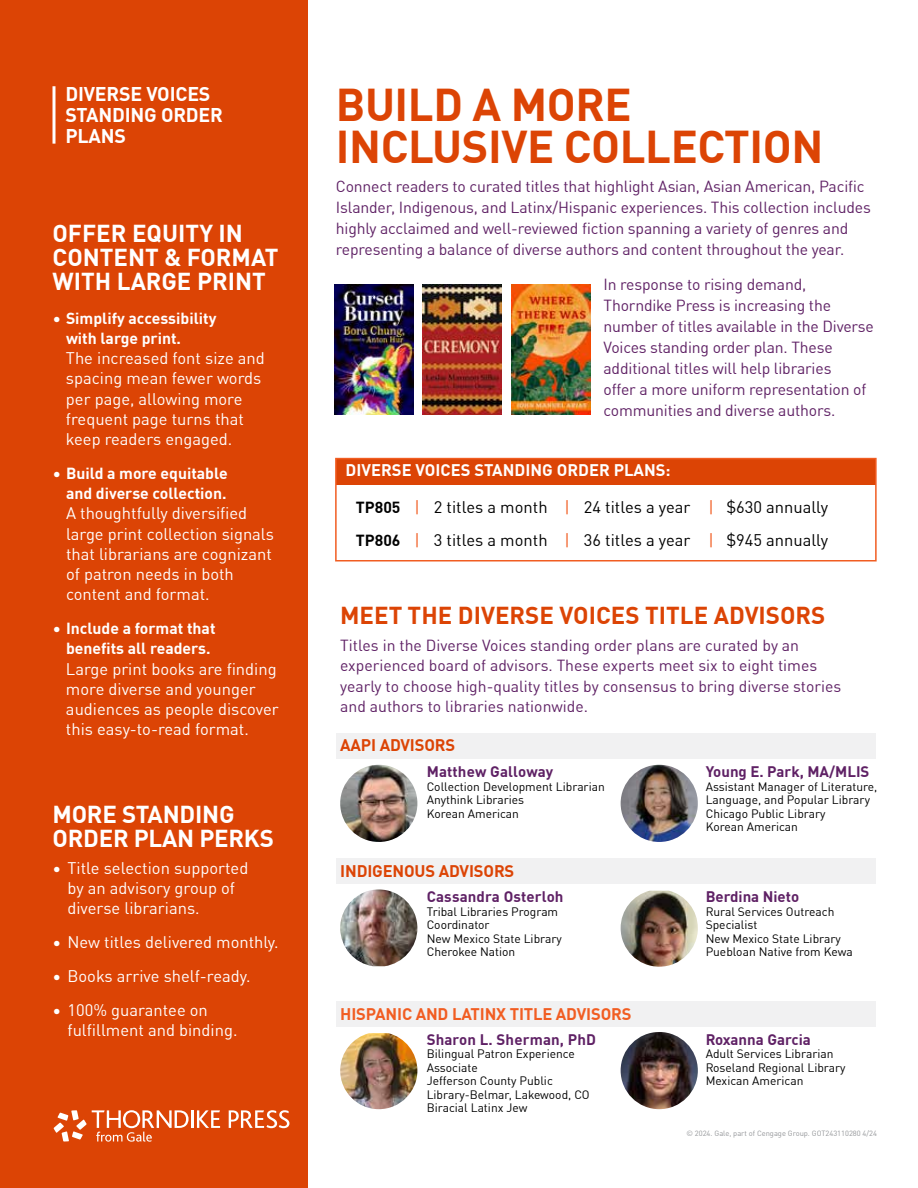
<style>
.page{position:relative;width:918px;height:1188px;background:#fff}
.page>*{position:absolute;margin:0;border:0;box-sizing:border-box;transform-origin:0 0}
.t1{font:700 45px/42px "DIN Offc";letter-spacing:-.01em;color:#dc4405}
.t2{font:700 24px/24px "DIN Offc";color:#fff}
.t3{font:700 24px "DIN Offc";color:#dc4405}
.t4{font:700 19.5px/21px "DIN Offc";letter-spacing:-.01em;color:#fff}
.t5{font:16.5px/20.2px "DIN Offc";color:#fff}
.t6{font:16.5px/33.8px "DIN Offc";color:#000}
.t7{font:700 16.5px "DIN Offc";color:#fff}
.t8{font:700 16.5px "DIN Offc";letter-spacing:-.01em;color:#dc4405}
.t9{font:700 16.5px "DIN Offc";letter-spacing:-.01em;color:#f15d22}
.t10{font:15.75px/21px "DIN Offc";letter-spacing:-.01em;color:#5f2165}
.t11{font:700 15.75px/20.2px "DIN Offc";color:#fff}
.t12{font:700 15px "DIN Offc";letter-spacing:.005em;color:#5f2165}
.t13{font:12px/13.5px "DIN Offc";color:#000}
.t14{font:7.5px "DIN Offc";color:#939598}
.s1{font-weight:400;font-size:16.5px}
.s2{font-weight:700;font-size:15.75px}
.s3{color:#f15d22}
</style>
<div class="page">
<div style="left:336px;top:733px;width:540px;height:26px;background:#f1f1f2"></div>
<div style="left:336px;top:858px;width:540px;height:26px;background:#f1f1f2"></div>
<div style="left:336px;top:1001px;width:540px;height:26px;background:#f1f1f2"></div>
<div style="left:0;top:0;width:308px;height:1188px;background:#dc4405"></div>
<div style="left:336px;top:459px;width:540px;height:25px;background:#dc4405"></div>
<img style="left:334px;top:285px;width:79px;height:130px">
<img style="left:423px;top:285px;width:79px;height:130px">
<img style="left:511px;top:285px;width:79px;height:130px">
<img style="left:340px;top:765px;width:77px;height:77px;border-radius:39px">
<img style="left:340px;top:889px;width:77px;height:77px">
<img style="left:340px;top:1033px;width:77px;height:76px">
<img style="left:621px;top:765px;width:77px;height:77px;border-radius:39px">
<img style="left:621px;top:891px;width:77px;height:76px">
<img style="left:621px;top:1032px;width:77px;height:77px;border-radius:39px">
<svg style="left:52px;top:86px;width:4px;height:58px"></svg>
<svg style="left:54px;top:1110px;width:166px;height:32px"></svg>
<svg style="left:229px;top:1110px;width:60px;height:18px"></svg>
<div style="left:335px;top:458px;width:542px;height:104px;border:2px solid #f15d22"></div>
<p class="t4" style="left:65px;top:83px;width:159px">DIVERSE VOICES<br>STANDING ORDER<br>PLANS</p>
<h2 class="t2" style="left:52px;top:221px;width:227px">OFFER EQUITY IN<br>CONTENT &amp; FORMAT<br>WITH LARGE PRINT</h2>
<p class="t11" style="left:66px;top:308px;width:152px;text-indent:-14px"><span class="s1">•</span> Simplify accessibility with large print.</p>
<p class="t5" style="left:66px;top:348px;width:200px">The increased font size and spacing mean fewer words per page, allowing more frequent page turns that keep readers engaged.</p>
<p class="t11" style="left:52px;top:463px;width:177px;text-align:right"><span class="s1">•</span> Build a more equitable and diverse collection.</p>
<p class="t5" style="left:66px;top:503px;width:210px">A thoughtfully diversified large print collection signals that librarians are cognizant of patron needs in both content and format.</p>
<p class="t11" style="left:53px;top:618px;width:165px;text-align:center"><span class="s1">•</span> Include a format that benefits all readers.</p>
<p class="t5" style="left:66px;top:659px;width:214px">Large print books are finding more diverse and younger audiences as people discover this easy-to-read format.</p>
<h2 class="t2" style="left:52px;top:802px;width:223px">MORE STANDING<br>ORDER PLAN PERKS</h2>
<p class="t5" style="left:67px;top:858px;width:182px;text-indent:-15px">• Title selection supported by an advisory group of diverse librarians.</p>
<p class="t5" style="left:52px;top:932px;width:228px">• New titles delivered monthly.</p>
<p class="t5" style="left:52px;top:966px;width:200px">• Books arrive shelf-ready.</p>
<p class="t5" style="left:67px;top:1000px;width:171px;text-indent:-15px">• 100% guarantee on fulfillment and binding.</p>
<h1 class="t1" style="left:336px;top:84px;width:489px">BUILD A MORE<br>INCLUSIVE COLLECTION</h1>
<p class="t10" style="left:336px;top:176px;width:536px">Connect readers to curated titles that highlight Asian, Asian American, Pacific Islander, Indigenous, and Latinx/Hispanic experiences. This collection includes highly acclaimed and well-reviewed fiction spanning a variety of genres and representing a balance of diverse authors and content throughout the year.</p>
<p class="t10" style="left:604px;top:274px;width:272px">In response to rising demand, Thorndike Press is increasing the number of titles available in the Diverse Voices standing order plan. These additional titles will help libraries<br>offer a more uniform representation of communities and diverse authors.</p>
<p class="t7" style="left:346px;top:460px;width:326px">DIVERSE VOICES STANDING ORDER PLANS:</p>
<p class="t6" style="left:356px;top:490px;width:474px"><span class="s2">TP805</span> <span class="s3">|</span> 2 titles a month <span class="s3">|</span> 24 titles a year <span class="s3">|</span> $630 annually<br><span class="s2">TP806</span> <span class="s3">|</span> 3 titles a month <span class="s3">|</span> 36 titles a year <span class="s3">|</span> $945 annually</p>
<h2 class="t3" style="left:340px;top:600px;width:487px">MEET THE DIVERSE VOICES TITLE ADVISORS</h2>
<p class="t10" style="left:340px;top:635px;width:503px;line-height:20.2px">Titles in the Diverse Voices standing order plans are curated by an experienced board of advisors. These experts meet six to eight times yearly to choose high-quality titles by consensus to bring diverse stories and authors to libraries nationwide.</p>
<p class="t8" style="left:340px;top:734px;width:117px">AAPI ADVISORS</p>
<p class="t12" style="left:427px;top:762px;width:128px">Matthew Galloway</p>
<p class="t13" style="left:427px;top:780px;width:180px">Collection Development Librarian<br>Anythink Libraries<br>Korean American</p>
<p class="t8" style="left:340px;top:860px;width:176px">INDIGENOUS ADVISORS</p>
<p class="t12" style="left:427px;top:887px;width:138px">Cassandra Osterloh</p>
<p class="t13" style="left:427px;top:905px;width:137px">Tribal Libraries Program<br>Coordinator<br>New Mexico State Library<br>Cherokee Nation</p>
<p class="t9" style="left:340px;top:1003px;width:293px">HISPANIC AND LATINX TITLE ADVISORS</p>
<p class="t12" style="left:427px;top:1029px;width:171px">Sharon L. Sherman, PhD</p>
<p class="t13" style="left:427px;top:1047px;width:165px">Bilingual Patron Experience<br>Associate<br>Jefferson County Public<br>Library-Belmar, Lakewood, CO<br>Biracial Latinx Jew</p>
<p class="t12" style="left:706px;top:762px;width:165px">Young E. Park, MA/MLIS</p>
<p class="t13" style="left:706px;top:780px;width:173px">Assistant Manager of Literature,<br>Language, and Popular Library<br>Chicago Public Library<br>Korean American</p>
<p class="t12" style="left:706px;top:887px;width:95px">Berdina Nieto</p>
<p class="t13" style="left:706px;top:905px;width:148px">Rural Services Outreach<br>Specialist<br>New Mexico State Library<br>Puebloan Native from Kewa</p>
<p class="t12" style="left:706px;top:1029px;width:107px">Roxanna Garcia</p>
<p class="t13" style="left:706px;top:1047px;width:141px">Adult Services Librarian<br>Roseland Regional Library<br>Mexican American</p>
<p class="t14" style="left:686px;top:1129px;width:192px">© 2024. Gale, part of Cengage Group. GOT243110280 4/24</p>
</div>
